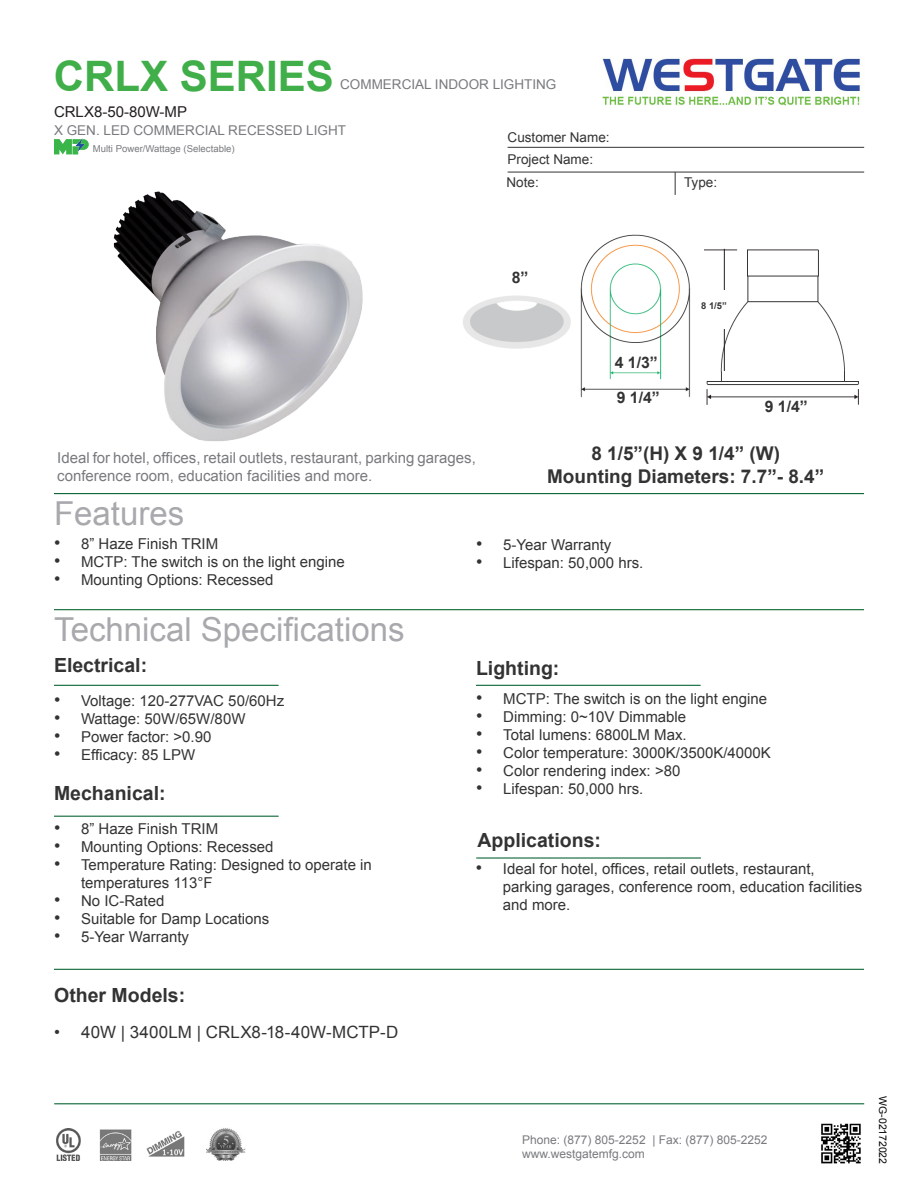
<style>
.page{position:relative;width:918px;height:1188px;background:#fff}
.page>*{position:absolute;margin:0;border:0;box-sizing:border-box;transform-origin:0 0}
.t1{font:700 42px "Arial";color:#40ae49}
.t2{font:33px "Arial";color:#a8a9ad}
.t3{font:700 19.5px "Arial";color:#333}
.t4{font:700 18.9px "Arial";color:#333}
.t5{font:16.95px "Arial";letter-spacing:.005em;color:#333}
.t6{font:700 15.9px "Arial";color:#333}
.t7{font:15px/18px "Arial";color:#333}
.t8{font:15px "Arial";color:#323332}
.t9{font:15px "Arial";color:#787a7d}
.t10{font:15px "Arial";color:#231f20}
.t11{font:13.5px "Arial";color:#787a7d}
.t12{font:13.5px "Arial";color:#333}
.t13{font:12px "Arial";color:#787a7d}
.t14{font:10.5px "Arial";letter-spacing:-.005em;color:#040503}
.t15{font:9.6px "Arial";color:#787a7d}
.t16{font:700 9.45px "Arial";color:#333}
.s1{font-size:18px}
.s2{color:#323332}
</style>
<div class="page">
<hr style="left:54px;top:493px;width:810px;height:1px;background:#0d6736">
<hr style="left:508px;top:147px;width:356px;height:1px;background:#333">
<svg style="left:675px;top:173px;width:1px;height:22px"></svg>
<hr style="left:508px;top:172px;width:356px;height:1px;background:#333">
<hr style="left:54px;top:609px;width:810px;height:1px;background:#0d6736">
<hr style="left:54px;top:685px;width:225px;height:1px;background:#0d6736">
<hr style="left:476px;top:685px;width:225px;height:1px;background:#0d6736">
<hr style="left:54px;top:816px;width:225px;height:1px;background:#0d6736">
<img style="left:602px;top:58px;width:258px;height:48px">
<hr style="left:54px;top:1103px;width:810px;height:1px;background:#0d6736">
<hr style="left:476px;top:857px;width:225px;height:2px;background:#0d6736">
<hr style="left:54px;top:969px;width:810px;height:1px;background:#0d6736">
<img style="left:821px;top:1123px;width:40px;height:41px">
<img style="left:56px;top:1128px;width:25px;height:32px">
<img style="left:147px;top:1131px;width:38px;height:26px">
<img style="left:100px;top:1129px;width:32px;height:32px">
<img style="left:206px;top:1128px;width:39px;height:33px">
<img style="left:113px;top:191px;width:250px;height:251px">
<img style="left:580px;top:234px;width:111px;height:164px">
<img style="left:463px;top:295px;width:108px;height:54px">
<img style="left:705px;top:248px;width:154px;height:157px">
<div style="left:613px;top:356px;width:47px;height:15px;background:#fff"></div>
<div style="left:605px;top:392px;width:66px;height:21px;background:#fff"></div>
<div style="left:759px;top:400px;width:54px;height:18px;background:#fff"></div>
<hr style="left:724px;top:249px;width:1px;height:122px;background:#231f20">
<div style="left:700px;top:291px;width:28px;height:38px;background:#fff"></div>
<svg style="left:54px;top:139px;width:35px;height:16px"></svg>
<img style="left:74px;top:138px;width:12px;height:15px">
<p class="t1" style="left:54px;top:48px;width:282px">CRLX SERIES</p>
<p class="t10" style="left:54px;top:102px;width:135px">CRLX8-50-80W-MP</p>
<p class="t11" style="left:340px;top:75px;width:218px">COMMERCIAL INDOOR LIGHTING</p>
<p class="t11" style="left:54px;top:121px;width:294px">X GEN. LED COMMERCIAL RECESSED LIGHT</p>
<p class="t15" style="left:93px;top:143px;width:143px">Multi Power/Wattage (Selectable)</p>
<p class="t12" style="left:508px;top:128px;width:104px">Customer Name:</p>
<p class="t12" style="left:508px;top:150px;width:87px">Project Name:</p>
<p class="t12" style="left:507px;top:173px;width:34px">Note:</p>
<p class="t12" style="left:684px;top:173px;width:35px">Type:</p>
<p class="t9" style="left:57px;top:448px;width:420px">Ideal for hotel, offices, retail outlets, restaurant, parking garages,</p>
<p class="t9" style="left:57px;top:466px;width:317px">conference room, education facilities and more.</p>
<p class="t2" style="left:54px;top:492px;width:132px">Features</p>
<p class="t6" style="left:512px;top:267px;width:18px">8”</p>
<p class="t6" style="left:615px;top:352px;width:45px">4 1/3”</p>
<p class="t6" style="left:617px;top:387px;width:45px">9 1/4”</p>
<p class="t16" style="left:701px;top:299px;width:27px">8 1/5”</p>
<p class="t6" style="left:765px;top:395px;width:45px">9 1/4”</p>
<p class="t4" style="left:591px;top:441px;width:190px">8 1/5”(H) X 9 1/4” (W)</p>
<p class="t4" style="left:547px;top:464px;width:279px">Mounting Diameters: 7.7”- 8.4”</p>
<p class="t7" style="left:54px;top:535px;width:166px"><span class="s1">•</span> 8” Haze Finish TRIM</p>
<p class="t7" style="left:54px;top:553px;width:292px"><span class="s1">•</span> MCTP: The switch is on the light engine</p>
<p class="t7" style="left:54px;top:571px;width:221px"><span class="s1">•</span> Mounting Options: Recessed</p>
<p class="t2" style="left:54px;top:608px;width:352px">Technical Specifications</p>
<p class="t3" style="left:54px;top:652px;width:95px">Electrical:</p>
<p class="t7" style="left:54px;top:692px;width:232px"><span class="s1">•</span> Voltage: 120-277VAC 50/60Hz</p>
<p class="t7" style="left:54px;top:710px;width:193px"><span class="s1">•</span> Wattage: 50W/65W/80W</p>
<p class="t7" style="left:54px;top:728px;width:159px"><span class="s1">•</span> Power factor: &gt;0.90</p>
<p class="t7" style="left:54px;top:746px;width:143px"><span class="s1">•</span> Efficacy: 85 LPW</p>
<p class="t3" style="left:54px;top:780px;width:113px">Mechanical:</p>
<p class="t7" style="left:54px;top:820px;width:166px"><span class="s1">•</span> 8” Haze Finish TRIM</p>
<p class="t7" style="left:54px;top:838px;width:221px"><span class="s1">•</span> Mounting Options: Recessed</p>
<p class="t7" style="left:81px;top:856px;width:292px;text-indent:-27px"><span class="s1">•</span> Temperature Rating: Designed to operate in temperatures 113°F</p>
<p class="t7" style="left:54px;top:892px;width:112px"><span class="s1">•</span> No IC-Rated</p>
<p class="t7" style="left:54px;top:910px;width:217px"><span class="s1">•</span> Suitable for Damp Locations</p>
<p class="t7" style="left:54px;top:928px;width:137px"><span class="s1">•</span> 5-Year Warranty</p>
<p class="t3" style="left:54px;top:982px;width:133px">Other Models:</p>
<p class="t5" style="left:54px;top:1021px;width:346px">• 40W | <span class="s2">3400LM</span> | CRLX8-18-40W-MCTP-D</p>
<p class="t7" style="left:476px;top:536px;width:137px"><span class="s1">•</span> 5-Year Warranty</p>
<p class="t7" style="left:476px;top:554px;width:169px"><span class="s1">•</span> Lifespan: 50,000 hrs.</p>
<p class="t3" style="left:476px;top:655px;width:85px">Lighting:</p>
<p class="t7" style="left:476px;top:690px;width:292px"><span class="s1">•</span> MCTP: The switch is on the light engine</p>
<p class="t8" style="left:476px;top:707px;width:211px"><span class="s1">•</span> Dimming: 0~10V Dimmable</p>
<p class="t8" style="left:476px;top:725px;width:212px"><span class="s1">•</span> Total lumens: 6800LM Max.</p>
<p class="t8" style="left:476px;top:743px;width:296px"><span class="s1">•</span> Color temperature: 3000K/3500K/4000K</p>
<p class="t8" style="left:476px;top:761px;width:206px"><span class="s1">•</span> Color rendering index: &gt;80</p>
<p class="t7" style="left:476px;top:780px;width:169px"><span class="s1">•</span> Lifespan: 50,000 hrs.</p>
<p class="t3" style="left:478px;top:827px;width:125px">Applications:</p>
<p class="t7" style="left:503px;top:860px;width:361px;text-indent:-27px"><span class="s1">•</span> Ideal for hotel, offices, retail outlets, restaurant, parking garages, conference room, education facilities and more.</p>
<p class="t13" style="left:522px;top:1132px;width:247px">Phone: (877) 805-2252 | Fax: (877) 805-2252</p>
<p class="t13" style="left:522px;top:1146px;width:124px">www.westgatemfg.com</p>
<p class="t14" style="left:890px;top:1096px;width:69px;rotate:90deg">WG-02172022</p>
</div>
